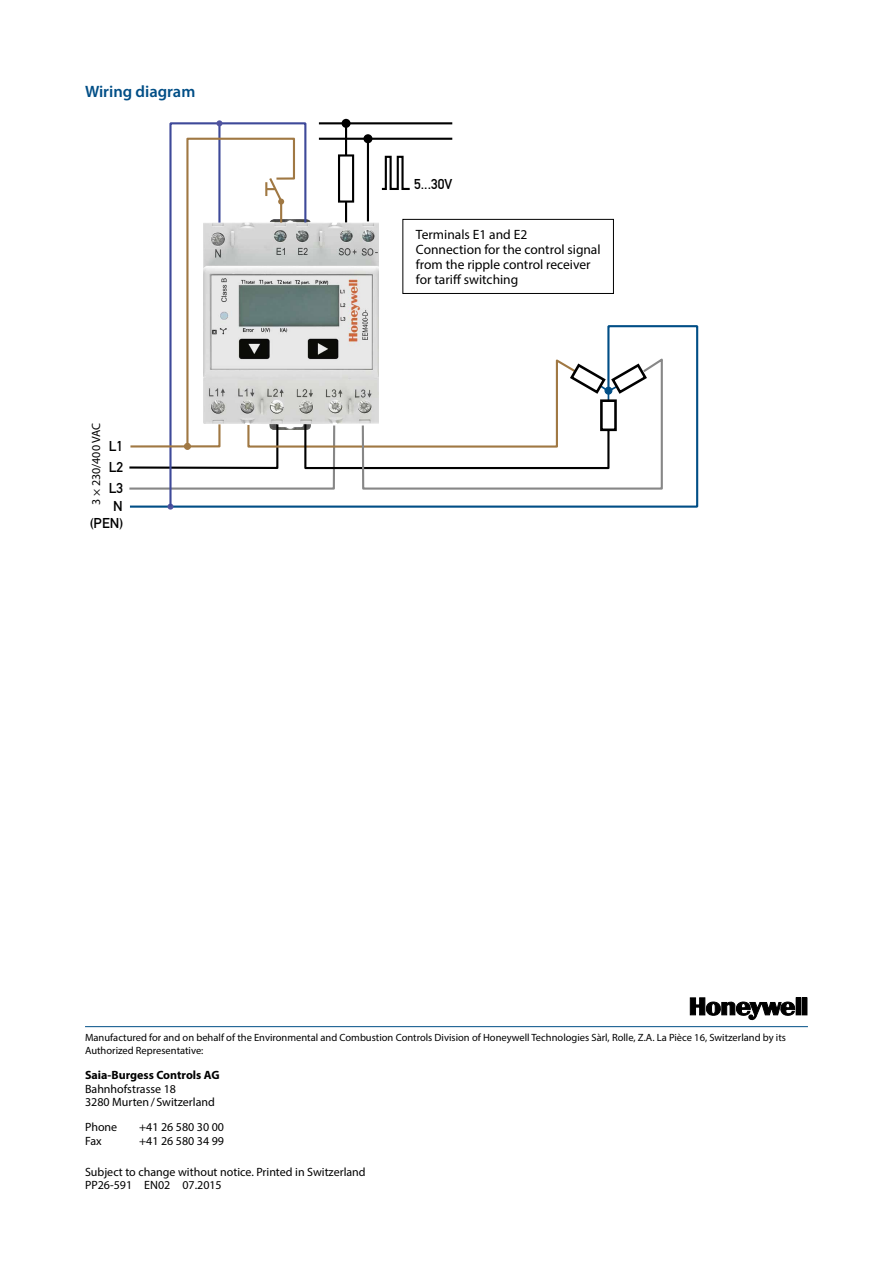
<style>
.page{position:relative;width:893px;height:1263px;background:#fff}
.page>*{position:absolute;margin:0;border:0;box-sizing:border-box;transform-origin:0 0}
._004_Subtitel_11_13{font:600 16.5px "Myriad Pro";color:#004e86}
.t1{font:14.1px/21px "DIN Mittelschrift";letter-spacing:-.005em;color:#000;text-align:justify}
._006_Content{font:13.5px/15px "Myriad Pro";color:#000}
._006_Content-2{font:12px/13.5px "Myriad Pro";color:#000}
.t2{font:700 12px "Myriad Pro";color:#000}
.t3{font:10.5px/13.5px "Myriad Pro";color:#000}
</style>
<div class="page">
<svg style="left:690px;top:998px;width:105px;height:22px"></svg>
<div style="left:796px;top:998px;width:5px;height:17px;background:#000"></div>
<div style="left:802px;top:998px;width:5px;height:17px;background:#000"></div>
<svg style="left:129px;top:325px;width:570px;height:183px"></svg>
<svg style="left:168px;top:122px;width:139px;height:387px"></svg>
<hr style="left:218px;top:123px;width:3px;height:100px;background:#3e4999">
<svg style="left:216px;top:120px;width:6px;height:6px"></svg>
<svg style="left:129px;top:137px;width:535px;height:354px"></svg>
<div style="left:342px;top:119px;width:9px;height:9px;background:#000;border-radius:50%"></div>
<hr style="left:319px;top:138px;width:133px;height:2px;background:#000">
<div style="left:363px;top:134px;width:9px;height:9px;background:#000;border-radius:50%"></div>
<hr style="left:319px;top:122px;width:133px;height:2px;background:#000">
<hr style="left:367px;top:139px;width:2px;height:82px;background:#000">
<hr style="left:345px;top:123px;width:2px;height:99px;background:#000">
<div style="left:339px;top:155px;width:14px;height:47px;background:#fff"></div>
<div style="left:338px;top:154px;width:16px;height:49px;border:2px solid #000"></div>
<hr style="left:85px;top:1026px;width:353px;height:1px;background:#004e86">
<svg style="left:438px;top:1026px;width:17px;height:1px"></svg>
<hr style="left:455px;top:1026px;width:353px;height:1px;background:#004e86">
<div style="left:402px;top:219px;width:212px;height:75px;border:1px solid #000"></div>
<p class="_004_Subtitel_11_13" style="left:85px;top:81px;width:112px">Wiring diagram</p>
<p class="_006_Content-2" style="left:89px;top:505px;width:83px;rotate:-90deg">3 × 230/400 VAC</p>
<p class="t1" style="left:109px;top:435px;width:16px">L1<br>L2<br>L3</p>
<p class="t1" style="left:90px;top:498px;width:35px;line-height:16.6px;text-align:right">N (PEN)</p>
<p class="t1" style="left:414px;top:174px;width:40px">5...30V</p>
<p class="_006_Content" style="left:416px;top:227px;width:186px">Terminals E1 and E2<br>Connection for the control signal from the ripple control receiver for tariff switching</p>
<p class="t3" style="left:85px;top:1030px;width:702px">Manufactured for and on behalf of the Environmental and Combustion Controls Division of Honeywell Technologies Sàrl, Rolle, Z.A. La Pièce 16, Switzerland by its<br>Authorized Representative:</p>
<p class="t2" style="left:85px;top:1067px;width:136px">Saia-Burgess Controls AG</p>
<p class="_006_Content-2" style="left:85px;top:1082px;width:131px">Bahnhofstrasse 18<br>3280 Murten/ Switzerland</p>
<p class="_006_Content-2" style="left:85px;top:1120px;width:34px">Phone</p>
<p class="_006_Content-2" style="left:139px;top:1120px;width:87px">+41 26 580 30 00</p>
<p class="_006_Content-2" style="left:85px;top:1133px;width:18px">Fax</p>
<p class="_006_Content-2" style="left:139px;top:1133px;width:87px">+41 26 580 34 99</p>
<p class="_006_Content-2" style="left:85px;top:1165px;width:282px">Subject to change without notice. Printed in Switzerland<br>PP26-591 EN02 07.2015</p>
</div>
